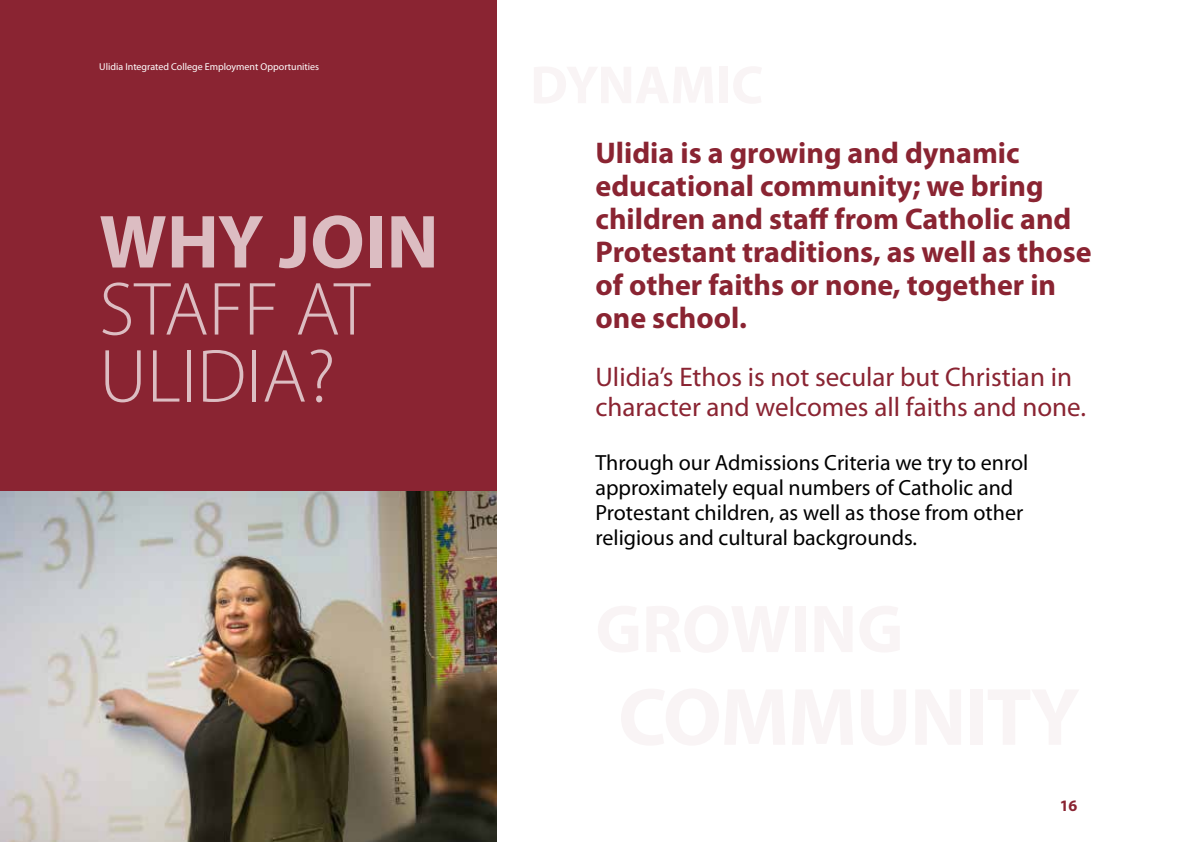
<style>
.page{position:relative;width:1191px;height:842px;background:#fff}
.page>*{position:absolute;margin:0;border:0;box-sizing:border-box;transform-origin:0 0}
.t1{font:300 76px/67px "Myriad Pro";color:#dcbdc2}
.t2{font:700 76px "Myriad Pro";color:#dcbdc2}
.t3{font:700 30px/33px "Myriad Pro";color:#8a2432}
.t4{font:27px/30px "Myriad Pro";color:#8a2432}
.t5{font:22px/25px "Myriad Pro";color:#000}
.t6{font:700 16px "Myriad Pro";color:#8a2432}
.t7{font:10px "Myriad Pro";color:#fff}
</style>
<div class="page">
<div style="left:0;top:0;width:496px;height:842px;background:#8a2432"></div>
<img style="left:0;top:491px;width:496px;height:351px">
<p class="t7" style="left:99px;top:61px;width:221px">Ulidia Integrated College Employment Opportunities</p>
<h1 class="t2" style="left:99px;top:192px;width:341px">WHY JOIN</h1>
<h1 class="t1" style="left:99px;top:275px;width:272px">STAFF AT<br>ULIDIA?</h1>
<p class="t3" style="left:595px;top:135px;width:498px">Ulidia is a growing and dynamic educational community; we bring children and staff from Catholic and<br>Protestant traditions, as well as those of other faiths or none, together in one school.</p>
<p class="t4" style="left:595px;top:362px;width:492px">Ulidia’s Ethos is not secular but Christian in character and welcomes all faiths and none.</p>
<p class="t5" style="left:595px;top:449px;width:434px">Through our Admissions Criteria we try to enrol approximately equal numbers of Catholic and Protestant children, as well as those from other religious and cultural backgrounds.</p>
<p class="t6" style="left:1059px;top:796px;width:19px">16</p>
</div>
